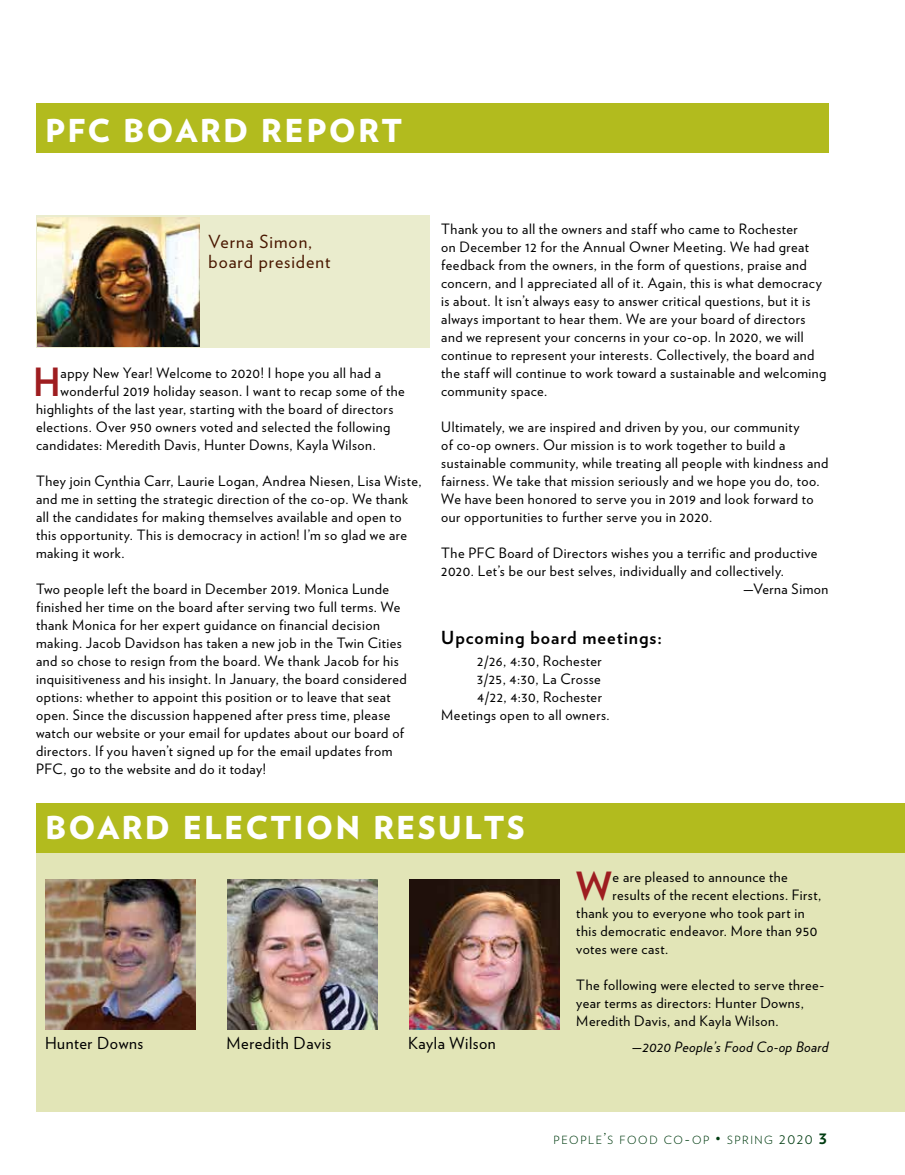
<style>
.page{position:relative;width:905px;height:1175px;background:#fff}
.page>*{position:absolute;margin:0;border:0;box-sizing:border-box;transform-origin:0 0}
.t1{font:700 38.85px "Verlag";color:#9e1d20;scale:.95 1}
.t2{font:900 31.5px "Verlag";letter-spacing:.065em;color:#fff}
.t3{font:18px/19.5px "Verlag";letter-spacing:.055em;color:#491700}
.t4{font:700 18px "Verlag";letter-spacing:.05em;color:#000}
.t5{font:16.5px "Verlag";letter-spacing:.03em;color:#000}
.t6{font:14.25px/18px "Verlag";letter-spacing:.035em;color:#000}
.t7{font:italic 14.25px "Verlag";letter-spacing:.02em;color:#000}
.t8{font:300 11.25px "Verlag";letter-spacing:.135em;color:#003c11}
.s1{font-size:15px}
.s2{font-weight:700;font-size:18px}
</style>
<div class="page">
<div style="left:36px;top:104px;width:792px;height:49px;background:#b2bb1e"></div>
<div style="left:36px;top:216px;width:393px;height:132px;background:#eaeccd"></div>
<img style="left:38px;top:217px;width:162px;height:129px">
<div style="left:36px;top:835px;width:868px;height:276px;background:#e2e5b7"></div>
<div style="left:36px;top:802px;width:868px;height:50px;background:#b2bb1e"></div>
<img style="left:45px;top:879px;width:150px;height:150px">
<img style="left:227px;top:879px;width:150px;height:150px">
<img style="left:409px;top:879px;width:150px;height:150px">
<h2 class="t2" style="left:45px;top:111px;width:359px">PFC BOARD REPORT</h2>
<p class="t3" style="left:208px;top:232px;width:123px">Verna Simon, board president</p>
<h1 class="t1" style="left:33px;top:359px;width:30px">H</h1>
<p class="t6" style="left:61px;top:364px;width:322px">appy New Year! Welcome to 2020! I hope you all had a</p>
<p class="t6" style="left:61px;top:382px;width:345px">wonderful 2019 holiday season. I want to recap some of the</p>
<p class="t6" style="left:36px;top:400px;width:359px">highlights of the last year, starting with the board of directors</p>
<p class="t6" style="left:36px;top:418px;width:356px">elections. Over 950 owners voted and selected the following</p>
<p class="t6" style="left:36px;top:436px;width:341px">candidates: Meredith Davis, Hunter Downs, Kayla Wilson.</p>
<p class="t6" style="left:36px;top:472px;width:387px">They join Cynthia Carr, Laurie Logan, Andrea Niesen, Lisa Wiste, and me in setting the strategic direction of the co-op. We thank all the candidates for making themselves available and open to this opportunity. This is democracy in action! I’m so glad we are making it work.</p>
<p class="t6" style="left:36px;top:580px;width:372px">Two people left the board in December 2019. Monica Lunde finished her time on the board after serving two full terms. We thank Monica for her expert guidance on financial decision making. Jacob Davidson has taken a new job in the Twin Cities and so chose to resign from the board. We thank Jacob for his inquisitiveness and his insight. In January, the board considered options: whether to appoint this position or to leave that seat open. Since the discussion happened after press time, please watch our website or your email for updates about our board of directors. If you haven’t signed up for the email updates from PFC, go to the website and do it today!</p>
<p class="t6" style="left:441px;top:220px;width:387px">Thank you to all the owners and staff who came to Rochester<br>on December 12 for the Annual Owner Meeting. We had great feedback from the owners, in the form of questions, praise and concern, and I appreciated all of it. Again, this is what democracy is about. It isn’t always easy to answer critical questions, but it is always important to hear them. We are your board of directors and we represent your concerns in your co-op. In 2020, we will continue to represent your interests. Collectively, the board and the staff will continue to work toward a sustainable and welcoming community space.</p>
<p class="t6" style="left:441px;top:418px;width:389px">Ultimately, we are inspired and driven by you, our community<br>of co-op owners. Our mission is to work together to build a sustainable community, while treating all people with kindness and fairness. We take that mission seriously and we hope you do, too.<br>We have been honored to serve you in 2019 and look forward to our opportunities to further serve you in 2020.</p>
<p class="t6" style="left:441px;top:544px;width:378px">The PFC Board of Directors wishes you a terrific and productive</p>
<p class="t6" style="left:441px;top:562px;width:344px">2020. Let’s be our best selves, individually and collectively.</p>
<p class="t6" style="left:743px;top:580px;width:87px">—Verna Simon</p>
<p class="t4" style="left:441px;top:626px;width:222px">Upcoming board meetings:</p>
<p class="t6" style="left:477px;top:652px;width:126px">2/26, 4:30, Rochester</p>
<p class="t6" style="left:477px;top:670px;width:125px">3/25, 4:30, La Crosse</p>
<p class="t6" style="left:477px;top:688px;width:126px">4/22, 4:30, Rochester</p>
<p class="t6" style="left:441px;top:706px;width:170px">Meetings open to all owners.</p>
<h2 class="t2" style="left:45px;top:809px;width:481px">BOARD ELECTION RESULTS</h2>
<h1 class="t1" style="left:576px;top:863px;width:39px">W</h1>
<p class="t6" style="left:612px;top:868px;width:177px">e are pleased to announce the</p>
<p class="t6" style="left:612px;top:886px;width:210px">results of the recent elections. First,</p>
<p class="t6" style="left:576px;top:904px;width:230px">thank you to everyone who took part in</p>
<p class="t6" style="left:576px;top:922px;width:242px">this democratic endeavor. More than 950</p>
<p class="t6" style="left:576px;top:940px;width:93px">votes were cast.</p>
<p class="t6" style="left:576px;top:976px;width:249px">The following were elected to serve three&shy;year terms as directors: Hunter Downs,<br>Meredith Davis, and Kayla Wilson.</p>
<p class="t5" style="left:45px;top:1032px;width:100px">Hunter Downs</p>
<p class="t5" style="left:226px;top:1032px;width:106px">Meredith Davis</p>
<p class="t5" style="left:408px;top:1032px;width:89px">Kayla Wilson</p>
<p class="t7" style="left:632px;top:1035px;width:198px">—2020 People’s Food Co-op Board</p>
<p class="t8" style="left:553px;top:1133px;width:275px">PEOPLE<span class="s1">’</span>S FOOD CO<span class="s1">-</span>OP <span class="s1">•</span> SPRING <span class="s1">2020</span> <span class="s2">3</span></p>
</div>
